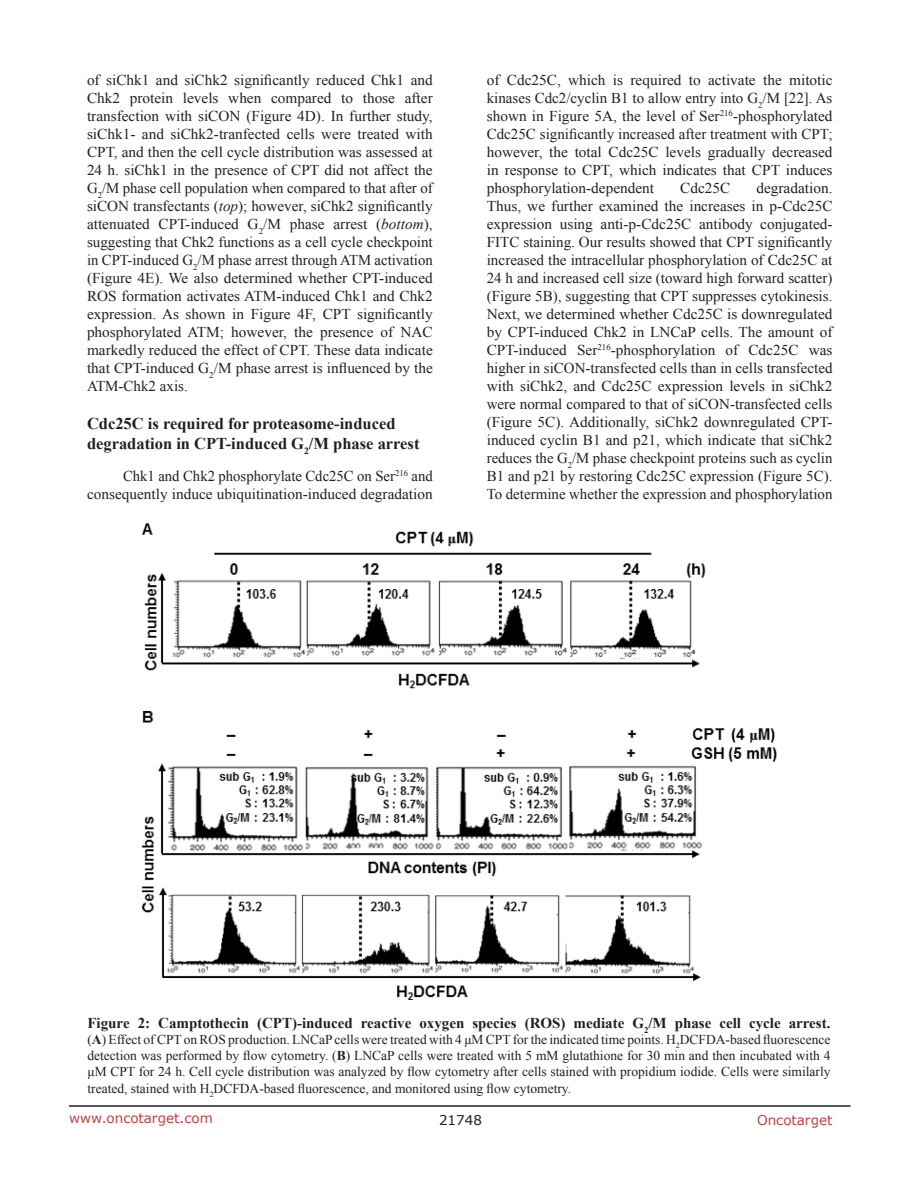
<style>
.page{position:relative;width:918px;height:1188px;background:#fff}
.page>*{position:absolute;margin:0;border:0;box-sizing:border-box;transform-origin:0 0}
.sub_heading_1{font:700 16.5px/19.8px "Times New Roman";color:#231f20}
.BodyText{font:15px/18px "Times New Roman";color:#231f20;text-align:justify}
.Figuretrx{font:700 15px "Times New Roman";color:#231f20}
.Figuretrx-2{font:13.5px/16.2px "Times New Roman";color:#231f20;text-align:justify}
.t1{font:13.5px "Verdana";color:#c24141}
.t2{font:13.5px "Verdana";color:#231f20}
.s1{font-style:italic}
.s2{font-weight:700}
</style>
<div class="page">
<hr style="left:69px;top:1105px;width:781px;height:2px;background:#231f20">
<img style="left:141px;top:524px;width:636px;height:475px">
<p class="BodyText" style="left:87px;top:71px;width:347px">of siChk1 and siChk2 significantly reduced Chk1 and Chk2 protein levels when compared to those after transfection with siCON (Figure 4D). In further study, siChk1- and siChk2-tranfected cells were treated with CPT, and then the cell cycle distribution was assessed at 24 h. siChk1 in the presence of CPT did not affect the G<sub>2</sub>/M phase cell population when compared to that after of siCON transfectants (<span class="s1">top</span>); however, siChk2 significantly attenuated CPT-induced G<sub>2</sub>/M phase arrest (<span class="s1">bottom</span>), suggesting that Chk2 functions as a cell cycle checkpoint in CPT-induced G<sub>2</sub>/M phase arrest through ATM activation (Figure 4E). We also determined whether CPT-induced ROS formation activates ATM-induced Chk1 and Chk2 expression. As shown in Figure 4F, CPT significantly phosphorylated ATM; however, the presence of NAC markedly reduced the effect of CPT. These data indicate that CPT-induced G<sub>2</sub>/M phase arrest is influenced by the ATM-Chk2 axis.</p>
<p class="sub_heading_1" style="left:87px;top:413px;width:334px">Cdc25C is required for proteasome-induced degradation in CPT-induced G<sub>2</sub>/M phase arrest</p>
<p class="BodyText" style="left:87px;top:466px;width:347px;text-align:right">Chk1 and Chk2 phosphorylate Cdc25C on Ser<sup>216</sup> and consequently induce ubiquitination-induced degradation</p>
<p class="BodyText" style="left:487px;top:71px;width:347px">of Cdc25C, which is required to activate the mitotic kinases Cdc2/cyclin B1 to allow entry into G<sub>2</sub>/M [22]. As shown in Figure 5A, the level of Ser<sup>216</sup>-phosphorylated Cdc25C significantly increased after treatment with CPT; however, the total Cdc25C levels gradually decreased in response to CPT, which indicates that CPT induces phosphorylation-dependent</p>
<p class="BodyText" style="left:487px;top:179px;width:347px;text-indent:270px">degradation.<br>Thus, we further examined the increases in p-Cdc25C expression using anti-p-Cdc25C antibody conjugated-FITC staining. Our results showed that CPT significantly increased the intracellular phosphorylation of Cdc25C at 24 h and increased cell size (toward high forward scatter) (Figure 5B), suggesting that CPT suppresses cytokinesis.<br>Next, we determined whether Cdc25C is downregulated by CPT-induced Chk2 in LNCaP cells. The amount of CPT-induced Ser<sup>216</sup>-phosphorylation of Cdc25C was higher in siCON-transfected cells than in cells transfected with siChk2, and Cdc25C expression levels in siChk2 were normal compared to that of siCON-transfected cells (Figure 5C). Additionally, siChk2 downregulated CPT&shy;induced cyclin B1 and p21, which indicate that siChk2 reduces the G<sub>2</sub>/M phase checkpoint proteins such as cyclin B1 and p21 by restoring Cdc25C expression (Figure 5C).<br>To determine whether the expression and phosphorylation</p>
<p class="BodyText" style="left:680px;top:179px;width:52px">Cdc25C</p>
<p class="Figuretrx" style="left:87px;top:1012px;width:745px">Figure 2: Camptothecin (CPT)-induced reactive oxygen species (ROS) mediate G<sub>2</sub>/M phase cell cycle arrest.</p>
<p class="Figuretrx-2" style="left:87px;top:1031px;width:745px">(<span class="s2">A</span>) Effect of CPT on ROS production. LNCaP cells were treated with 4 μM CPT for the indicated time points. H<sub>2</sub>DCFDA-based fluorescence detection was performed by flow cytometry. (<span class="s2">B</span>) LNCaP cells were treated with 5 mM glutathione for 30 min and then incubated with 4 μM CPT for 24 h. Cell cycle distribution was analyzed by flow cytometry after cells stained with propidium iodide. Cells were similarly treated, stained with H<sub>2</sub>DCFDA-based fluorescence, and monitored using flow cytometry.</p>
<p class="t1" style="left:69px;top:1109px;width:145px">www.oncotarget.com</p>
<p class="t2" style="left:439px;top:1111px;width:44px">21748</p>
<p class="t1" style="left:757px;top:1111px;width:77px">Oncotarget</p>
</div>
